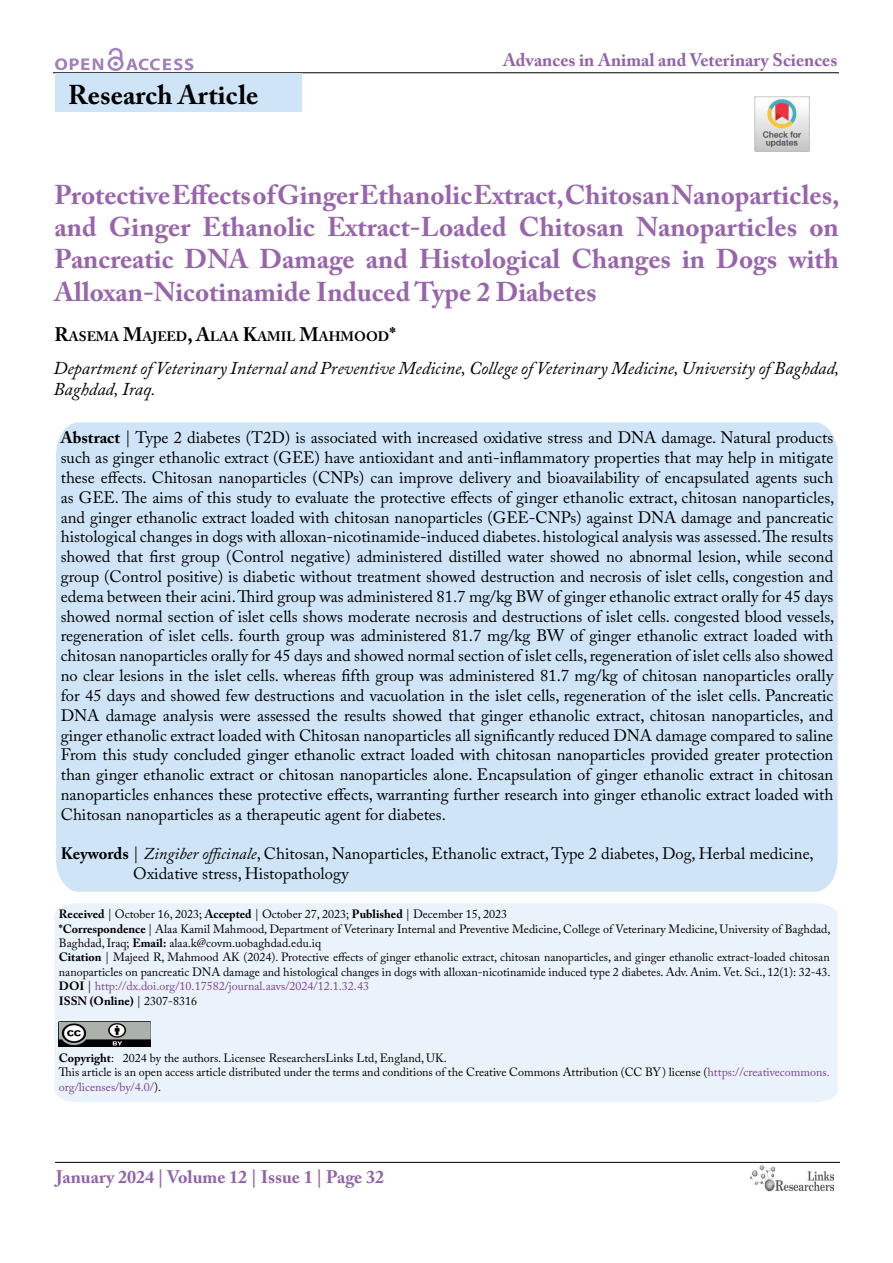
<style>
.page{position:relative;width:893px;height:1263px;background:#fff}
.page>*{position:absolute;margin:0;border:0;box-sizing:border-box;transform-origin:0 0}
.t1{font:700 27px/32.4px "Adobe Caslon Pro";color:#7f3f98;text-align:justify}
.t2{font:700 27px "Adobe Caslon Pro";letter-spacing:.005em;color:#000}
.t3{font:italic 18px/21.6px "Adobe Caslon Pro";color:#000}
.t4{font:700 18px "Adobe Caslon Pro";color:#9161a9}
.t5{font:16.5px/19.8px "Adobe Caslon Pro";color:#000;text-align:justify}
.t6{font:700 13.65px "Adobe Caslon Pro";color:#000}
.t7{font:12px/14.4px "Adobe Caslon Pro";color:#000}
.s1{font-size:19.5px}
.s2{font-weight:700}
.s3{font-style:italic}
.s4{color:#7f3f98}
</style>
<div class="page">
<hr style="left:53px;top:72px;width:786px;height:1px;background:#000">
<hr style="left:55px;top:1162px;width:785px;height:1px;background:#000">
<svg style="left:55px;top:48px;width:138px;height:23px"></svg>
<img style="left:750px;top:1166px;width:83px;height:26px">
<div style="left:55px;top:74px;width:247px;height:38px;background:#cfe5f7"></div>
<div style="left:56px;top:422px;width:782px;height:470px;background:#cfe5f7"></div>
<div style="left:55px;top:903px;width:783px;height:199px;background:#eaf3fb"></div>
<img style="left:59px;top:1021px;width:91px;height:26px">
<img style="left:754px;top:96px;width:55px;height:56px">
<h1 class="t2" style="left:68px;top:79px;width:192px">Research Article</h1>
<p class="t4" style="left:503px;top:50px;width:336px">Advances in Animal and Veterinary Sciences</p>
<p class="t1" style="left:55px;top:178px;width:787px">Protective Effects of Ginger Ethanolic Extract, Chitosan Nanoparticles, and Ginger Ethanolic Extract-Loaded Chitosan Nanoparticles on Pancreatic DNA Damage and Histological Changes in Dogs with Alloxan-Nicotinamide Induced Type 2 Diabetes</p>
<p class="t6" style="left:55px;top:328px;width:343px"><span class="s1">R</span>ASEMA <span class="s1">M</span>AJEED<span class="s1">, A</span>LAA <span class="s1">K</span>AMIL <span class="s1">M</span>AHMOOD<span class="s1">*</span></p>
<p class="t3" style="left:53px;top:357px;width:788px">Department of Veterinary Internal and Preventive Medicine, College of Veterinary Medicine, University of Baghdad,<br>Baghdad, Iraq.</p>
<p class="t5" style="left:61px;top:428px;width:775px"><span class="s2">Abstract</span> | Type 2 diabetes (T2D) is associated with increased oxidative stress and DNA damage. Natural products such as ginger ethanolic extract (GEE) have antioxidant and anti-inflammatory properties that may help in mitigate these effects. Chitosan nanoparticles (CNPs) can improve delivery and bioavailability of encapsulated agents such as GEE. The aims of this study to evaluate the protective effects of ginger ethanolic extract, chitosan nanoparticles, and ginger ethanolic extract loaded with chitosan nanoparticles (GEE-CNPs) against DNA damage and pancreatic histological changes in dogs with alloxan-nicotinamide-induced diabetes. histological analysis was assessed. The results showed that first group (Control negative) administered distilled water showed no abnormal lesion, while second group (Control positive) is diabetic without treatment showed destruction and necrosis of islet cells, congestion and edema between their acini. Third group was administered 81.7 mg/kg BW of ginger ethanolic extract orally for 45 days showed normal section of islet cells shows moderate necrosis and destructions of islet cells. congested blood vessels, regeneration of islet cells. fourth group was administered 81.7 mg/kg BW of ginger ethanolic extract loaded with chitosan nanoparticles orally for 45 days and showed normal section of islet cells, regeneration of islet cells also showed no clear lesions in the islet cells. whereas fifth group was administered 81.7 mg/kg of chitosan nanoparticles orally for 45 days and showed few destructions and vacuolation in the islet cells, regeneration of the islet cells. Pancreatic DNA damage analysis were assessed the results showed that ginger ethanolic extract, chitosan nanoparticles, and ginger ethanolic extract loaded with Chitosan nanoparticles all significantly reduced DNA damage compared to saline From this study concluded ginger ethanolic extract loaded with chitosan nanoparticles provided greater protection than ginger ethanolic extract or chitosan nanoparticles alone. Encapsulation of ginger ethanolic extract in chitosan nanoparticles enhances these protective effects, warranting further research into ginger ethanolic extract loaded with Chitosan nanoparticles as a therapeutic agent for diabetes.</p>
<p class="t5" style="left:133px;top:844px;width:682px;text-indent:-72px"><span class="s2">Keywords</span> | <span class="s3">Zingiber officinale</span>, Chitosan, Nanoparticles, Ethanolic extract, Type 2 diabetes, Dog, Herbal medicine,<br>Oxidative stress, Histopathology</p>
<p class="t7" style="left:59px;top:907px;width:773px"><span class="s2">Received</span> | October 16, 2023; <span class="s2">Accepted</span> | October 27, 2023; <span class="s2">Published</span> | December 15, 2023<br><span class="s2">*Correspondence</span> | Alaa Kamil Mahmood, Department of Veterinary Internal and Preventive Medicine, College of Veterinary Medicine, University of Baghdad, Baghdad, Iraq; <span class="s2">Email:</span> alaa.k@covm.uobaghdad.edu.iq<br><span class="s2">Citation</span> | Majeed R, Mahmood AK (2024). Protective effects of ginger ethanolic extract, chitosan nanoparticles, and ginger ethanolic extract-loaded chitosan nanoparticles on pancreatic DNA damage and histological changes in dogs with alloxan-nicotinamide induced type 2 diabetes. Adv. Anim. Vet. Sci., 12(1): 32-43.<br><span class="s2">DOI</span> | <span class="s4">http://dx.doi.org/10.17582/journal.aavs/2024/12.1.32.43<br></span><span class="s2">ISSN (Online)</span> | 2307-8316</p>
<p class="t7" style="left:59px;top:1050px;width:772px"><span class="s2">Copyright</span>: 2024 by the authors. Licensee ResearchersLinks Ltd, England, UK.<br>This article is an open access article distributed under the terms and conditions of the Creative Commons Attribution (CC BY) license (<span class="s4">https://creativecommons. org/licenses/by/4.0/</span>).</p>
<p class="t4" style="left:56px;top:1166px;width:329px">January 2024 | Volume 12 | Issue 1 | Page 32</p>
</div>
